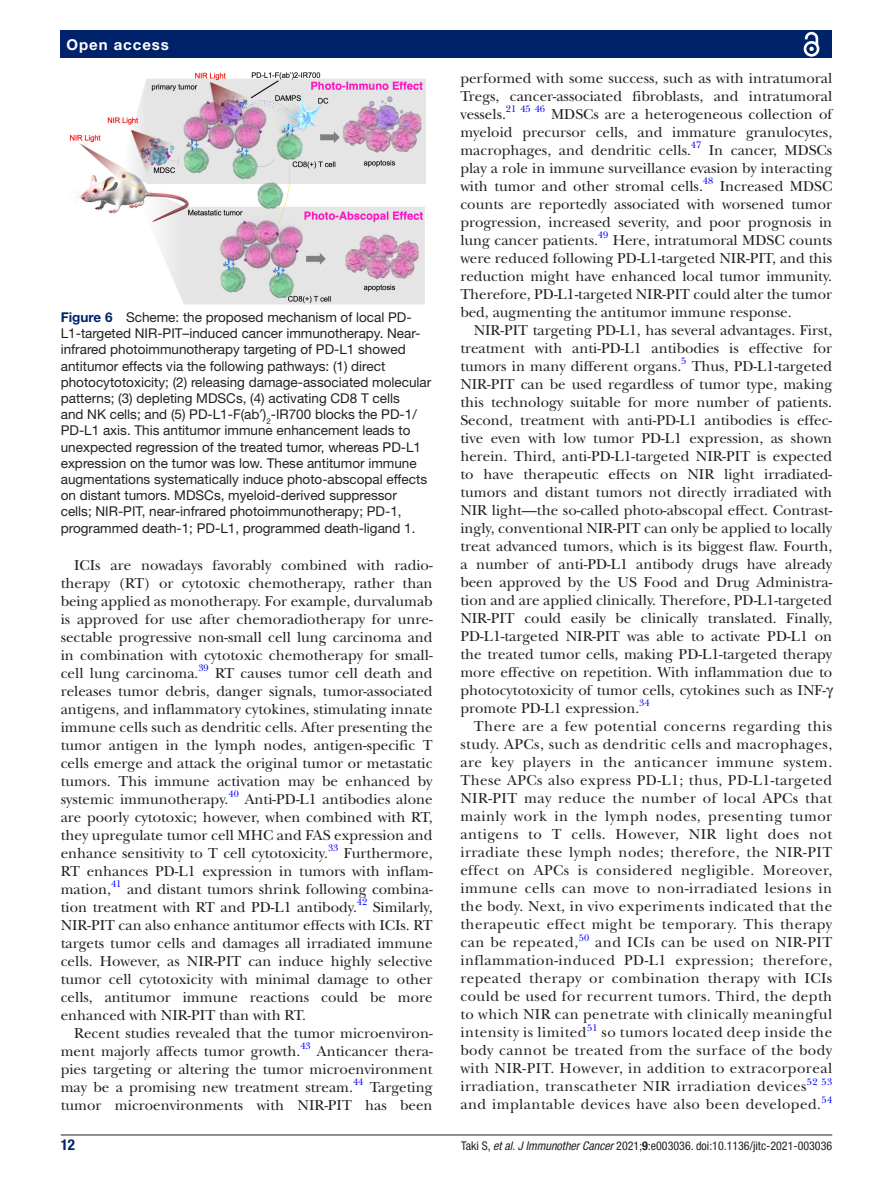
<style>
.page{position:relative;width:893px;height:1191px;background:#fff}
.page>*{position:absolute;margin:0;border:0;box-sizing:border-box;transform-origin:0 0}
.t1{font:15px/18px "New Baskerville";color:#231f20;text-align:justify}
.t2{font:15px "New Baskerville";letter-spacing:.03em;color:#231f20}
.t3{font:700 15px "Helvetica Neue LT Std";letter-spacing:.065em;color:#fff}
.t4{font:700 condensed 15px "Helvetica Neue LT Std";color:#00226b}
.t5{font:13.5px/16.2px "Helvetica Neue LT Std";color:#231f20}
.t6{font:condensed 12px "Helvetica Neue LT Std";color:#231f20}
.t7{font:9.9px "New Baskerville";color:#00f}
.s1{font-weight:700;color:#00226b}
.s2{font-style:italic}
.s3{font-weight:700}
</style>
<div class="page">
<hr style="left:61px;top:1134px;width:771px;height:1px;background:#231f20">
<div style="left:61px;top:31px;width:771px;height:27px;background:#00226b"></div>
<svg style="left:803px;top:31px;width:17px;height:26px"></svg>
<img style="left:70px;top:73px;width:355px;height:231px">
<p class="t3" style="left:66px;top:35px;width:104px">Open access</p>
<p class="t5" style="left:61px;top:309px;width:372px"><span class="s1">Figure 6</span> Scheme: the proposed mechanism of local PD-L1-targeted NIR-PIT–induced cancer immunotherapy. Near&shy;infrared photoimmunotherapy targeting of PD-L1 showed antitumor effects via the following pathways: (1) direct photocytotoxicity; (2) releasing damage-associated molecular patterns; (3) depleting MDSCs, (4) activating CD8 T cells<br>and NK cells; and (5) PD-L1-F(ab )<sub>2</sub>-IR700 blocks the PD-1/ PD-L1 axis. This antitumor immune enhancement leads to unexpected regression of the treated tumor, whereas PD-L1 expression on the tumor was low. These antitumor immune augmentations systematically induce photo-abscopal effects on distant tumors. MDSCs, myeloid-derived suppressor<br>cells; NIR-PIT, near-infrared photoimmunotherapy; PD-1, programmed death-1; PD-L1, programmed death-ligand 1.</p>
<p class="t1" style="left:61px;top:556px;width:373px;text-indent:14px">ICIs are nowadays favorably combined with radio&shy;therapy (RT) or cytotoxic chemotherapy, rather than being applied as monotherapy. For example, durvalumab is approved for use after chemoradiotherapy for unre&shy;sectable progressive non-small cell lung carcinoma and in combination with cytotoxic chemotherapy for small&shy;cell lung carcinoma.</p>
<p class="t7" style="left:198px;top:662px;width:12px">39</p>
<p class="t1" style="left:61px;top:664px;width:373px;text-indent:154px">RT causes tumor cell death and releases tumor debris, danger signals, tumor-associated antigens, and inflammatory cytokines, stimulating innate immune cells such as dendritic cells. After presenting the tumor antigen in the lymph nodes, antigen-specific T cells emerge and attack the original tumor or metastatic tumors. This immune activation may be enhanced by systemic immunotherapy.</p>
<p class="t7" style="left:228px;top:788px;width:12px">40</p>
<p class="t1" style="left:61px;top:790px;width:373px;text-indent:184px">Anti-PD-L1 antibodies alone are poorly cytotoxic; however, when combined with RT, they upregulate tumor cell MHC and FAS expression and enhance sensitivity to T cell cytotoxicity.</p>
<p class="t7" style="left:328px;top:842px;width:12px">33</p>
<p class="t1" style="left:61px;top:844px;width:373px;text-indent:283px">Furthermore, RT enhances PD-L1 expression in tumors with inflam&shy;mation,</p>
<p class="t7" style="left:111px;top:878px;width:12px">41</p>
<p class="t1" style="left:61px;top:880px;width:373px;text-indent:66px">and distant tumors shrink following combina&shy;tion treatment with RT and PD-L1 antibody.</p>
<p class="t7" style="left:357px;top:896px;width:12px">42</p>
<p class="t1" style="left:61px;top:898px;width:373px;text-indent:312px">Similarly, NIR-PIT can also enhance antitumor effects with ICIs. RT targets tumor cells and damages all irradiated immune cells. However, as NIR-PIT can induce highly selective tumor cell cytotoxicity with minimal damage to other cells, antitumor immune reactions could be more enhanced with NIR-PIT than with RT.</p>
<p class="t1" style="left:61px;top:1024px;width:373px;text-indent:14px">Recent studies revealed that the tumor microenviron&shy;ment majorly affects tumor growth.<sup>43</sup> Anticancer thera&shy;pies targeting or altering the tumor microenvironment may be a promising new treatment stream.</p>
<p class="t7" style="left:353px;top:1076px;width:12px">44</p>
<p class="t1" style="left:61px;top:1078px;width:373px;text-align:right">Targeting<br>tumor microenvironments with NIR-PIT has been</p>
<p class="t1" style="left:460px;top:69px;width:373px">performed with some success, such as with intratumoral Tregs, cancer-associated fibroblasts, and intratumoral vessels.<sup>21</sup> <sup>45</sup> <sup>46</sup> MDSCs are a heterogeneous collection of myeloid precursor cells, and immature granulocytes, macrophages, and dendritic cells.</p>
<p class="t7" style="left:691px;top:139px;width:12px">47</p>
<p class="t1" style="left:460px;top:141px;width:373px;text-indent:248px">In cancer, MDSCs play a role in immune surveillance evasion by interacting with tumor and other stromal cells.</p>
<p class="t7" style="left:703px;top:175px;width:12px">48</p>
<p class="t1" style="left:460px;top:177px;width:373px;text-indent:259px">Increased MDSC counts are reportedly associated with worsened tumor progression, increased severity, and poor prognosis in lung cancer patients.</p>
<p class="t7" style="left:598px;top:229px;width:12px">49</p>
<p class="t1" style="left:460px;top:231px;width:373px;text-indent:152px">Here, intratumoral MDSC counts were reduced following PD-L1-targeted NIR-PIT, and this reduction might have enhanced local tumor immunity.<br>Therefore, PD-L1-targeted NIR-PIT could alter the tumor bed, augmenting the antitumor immune response.</p>
<p class="t1" style="left:460px;top:321px;width:373px;text-indent:14px">NIR-PIT targeting PD-L1, has several advantages. First, treatment with anti-PD-L1 antibodies is effective for tumors in many different organs.</p>
<p class="t7" style="left:681px;top:355px;width:7px">5</p>
<p class="t1" style="left:460px;top:357px;width:373px;text-align:left;text-indent:231px">Thus, PD-L1-targeted NIR-PIT can be used regardless of tumor type, making this technology suitable for more number of patients.<br>Second, treatment with anti-PD-L1 antibodies is effec&shy;tive even with low tumor PD-L1 expression, as shown herein. Third, anti-PD-L1-targeted NIR-PIT is expected to have therapeutic effects on NIR light irradiated&shy;tumors and distant tumors not directly irradiated with NIR light—the so-called photo-abscopal effect. Contrast&shy;ingly, conventional NIR-PIT can only be applied to locally treat advanced tumors, which is its biggest flaw. Fourth, a number of anti-PD-L1 antibody drugs have already been approved by the US Food and Drug Administra&shy;tion and are applied clinically. Therefore, PD-L1-targeted NIR-PIT could easily be clinically translated. Finally, PD-L1-targeted NIR-PIT was able to activate PD-L1 on the treated tumor cells, making PD-L1-targeted therapy more effective on repetition. With inflammation due to photocytotoxicity of tumor cells, cytokines such as INF&shy;promote PD-L1 expression.</p>
<p class="t7" style="left:639px;top:697px;width:12px">34</p>
<p class="t1" style="left:460px;top:717px;width:373px;text-indent:14px">There are a few potential concerns regarding this study. APCs, such as dendritic cells and macrophages, are key players in the anticancer immune system.<br>These APCs also express PD-L1; thus, PD-L1-targeted NIR-PIT may reduce the number of local APCs that mainly work in the lymph nodes, presenting tumor antigens to T cells. However, NIR light does not irradiate these lymph nodes; therefore, the NIR-PIT effect on APCs is considered negligible. Moreover, immune cells can move to non-irradiated lesions in the body. Next, in vivo experiments indicated that the therapeutic effect might be temporary. This therapy can be repeated,</p>
<p class="t7" style="left:579px;top:931px;width:12px">50</p>
<p class="t1" style="left:460px;top:933px;width:373px;text-indent:135px">and ICIs can be used on NIR-PIT inflammation-induced PD-L1 expression; therefore, repeated therapy or combination therapy with ICIs could be used for recurrent tumors. Third, the depth to which NIR can penetrate with clinically meaningful intensity is limited<sup>51</sup> so tumors located deep inside the body cannot be treated from the surface of the body with NIR-PIT. However, in addition to extracorporeal irradiation, transcatheter NIR irradiation devices</p>
<p class="t7" style="left:807px;top:1075px;width:27px">52 53</p>
<p class="t2" style="left:460px;top:1095px;width:362px">and implantable devices have also been developed.</p>
<p class="t7" style="left:822px;top:1093px;width:12px">54</p>
<p class="t4" style="left:61px;top:1135px;width:16px">12</p>
<p class="t6" style="left:461px;top:1138px;width:372px">Taki S, <span class="s2">et al</span>. <span class="s2">J Immunother Cancer</span> 2021;<span class="s3">9</span>:e003036. doi:10.1136/jitc-2021-003036</p>
</div>
